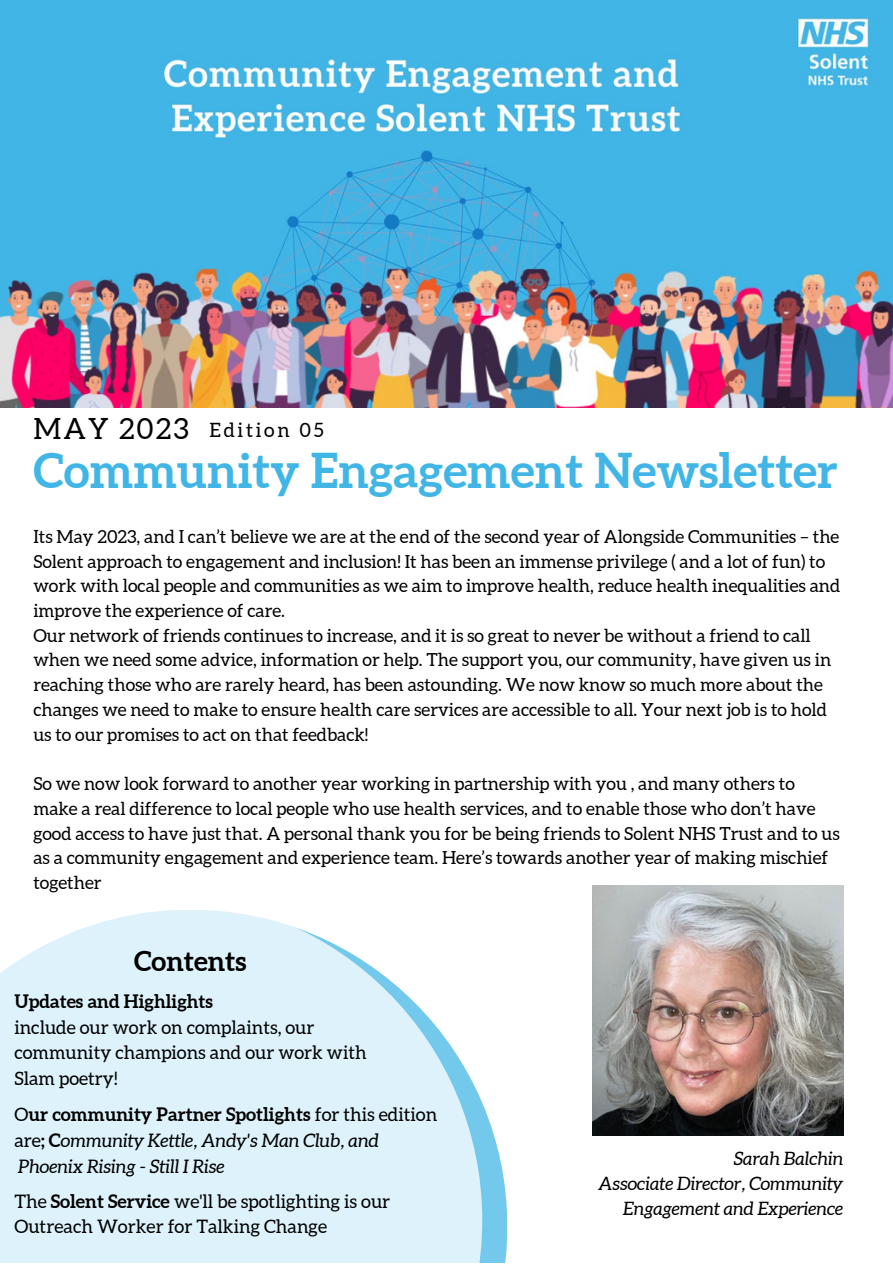
<style>
.page{position:relative;width:893px;height:1264px;background:#fff}
.page>*{position:absolute;margin:0;border:0;box-sizing:border-box;transform-origin:0 0}
.t1{font:700 48px "Aleo";color:#41b6e6}
.t2{font:29.25px "Aleo";letter-spacing:.075em;color:#000}
.t3{font:700 27.45px "Aleo";color:#000}
.t4{font:19.8px "Aleo";letter-spacing:.135em;color:#000}
.t5{font:italic 18.6px/25.8px "Aleo";color:#000}
.t6{font:18.6px/25.8px "Aleo";color:#000}
.t7{font:18.45px/25.8px "Aleo";color:#000}
.t8{font:italic 18.45px/25.3px "Aleo";color:#000;text-align:right}
.t9{font:700 18.45px "Aleo";color:#000}
.t10{font:18px/24.8px "Aleo";color:#000}
.s1{font-style:normal}
.s2{font-weight:700;font-style:normal}
.s3{font-weight:700}
</style>
<div class="page">
<div style="left:0;top:0;width:892px;height:274px;background:#41b6e6"></div>
<img style="left:0;top:18px;width:892px;height:389px">
<img style="left:592px;top:885px;width:251px;height:250px">
<svg style="left:482px;top:1102px;width:25px;height:160px;fill:#72c9ec"></svg>
<svg style="left:0;top:910px;width:482px;height:352px;background:#def2fa"></svg>
<p class="t2" style="left:33px;top:412px;width:157px">MAY 2023</p>
<p class="t1" style="left:33px;top:442px;width:806px">Community Engagement Newsletter</p>
<p class="t4" style="left:209px;top:419px;width:116px">Edition 05</p>
<p class="t10" style="left:33px;top:524px;width:808px">Its May 2023, and I can’t believe we are at the end of the second year of Alongside Communities – the Solent approach to engagement and inclusion! It has been an immense privilege ( and a lot of fun) to work with local people and communities as we aim to improve health, reduce health inequalities and improve the experience of care.</p>
<p class="t10" style="left:33px;top:623px;width:799px">Our network of friends continues to increase, and it is so great to never be without a friend to call when we need some advice, information or help. The support you, our community, have given us in reaching those who are rarely heard, has been astounding. We now know so much more about the changes we need to make to ensure health care services are accessible to all. Your next job is to hold us to our promises to act on that feedback!</p>
<p class="t10" style="left:33px;top:771px;width:807px">So we now look forward to another year working in partnership with you , and many others to make a real difference to local people who use health services, and to enable those who don’t have good access to have just that. A personal thank you for be being friends to Solent NHS Trust and to us as a community engagement and experience team. Here’s towards another year of making mischief together</p>
<p class="t3" style="left:134px;top:944px;width:114px">Contents</p>
<p class="t9" style="left:14px;top:990px;width:200px">Updates and Highlights</p>
<p class="t7" style="left:14px;top:1014px;width:354px">include our work on complaints, our community champions and our work with<br>Slam poetry!</p>
<p class="t5" style="left:14px;top:1101px;width:424px"><span class="s1">O</span><span class="s2">ur community Partner Spotlights</span> <span class="s1">for this edition are</span><span class="s2">; C</span>ommunity Kettle, Andy's Man Club, and<br>Phoenix Rising - Still I Rise</p>
<p class="t6" style="left:14px;top:1187px;width:377px">The <span class="s3">Solent Service</span> we'll be spotlighting is our<br>Outreach Worker for Talking Change</p>
<p class="t8" style="left:733px;top:1145px;width:111px">Sarah Balchin</p>
<p class="t8" style="left:598px;top:1170px;width:246px">Associate Director, Community<br>Engagement and Experience</p>
</div>
